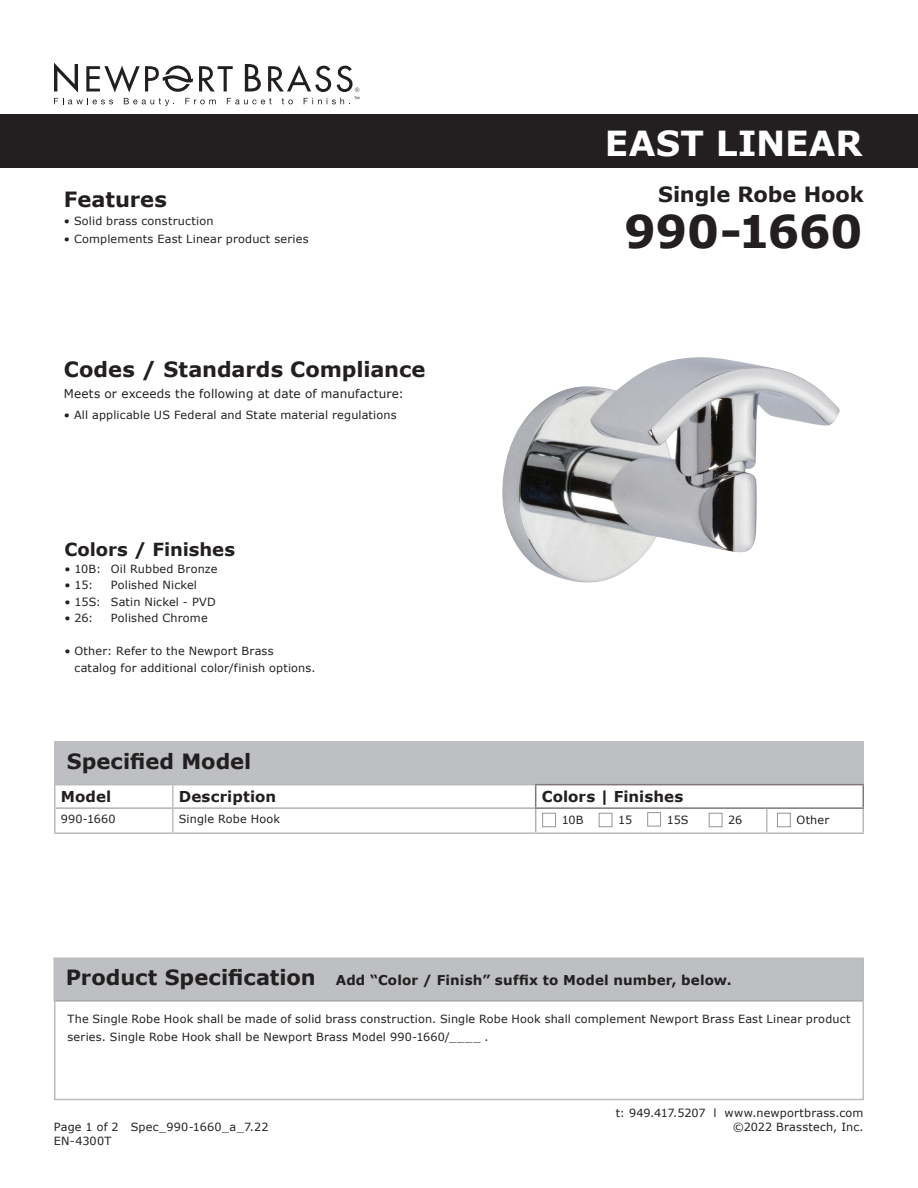
<style>
.page{position:relative;width:918px;height:1188px;background:#fff}
.page>*{position:absolute;margin:0;border:0;box-sizing:border-box;transform-origin:0 0}
.t1{font:700 45px "Verdana";letter-spacing:-.015em;color:#231f20}
.t2{font:700 34.5px "Verdana";letter-spacing:.005em;color:#fff}
.t3{font:700 21px "Verdana";letter-spacing:-.005em;color:#231f20}
.t4{font:700 18px "Verdana";letter-spacing:-.005em;color:#231f20}
.t5{font:700 15px "Verdana";letter-spacing:.005em;color:#231f20}
.t6{font:700 13.5px "Verdana";letter-spacing:.01em;color:#231f20}
.t7{font:12px "Verdana";letter-spacing:.01em;color:#231f20}
.t8{font:11.25px/13.5px "Verdana";letter-spacing:.015em;color:#231f20}
.s1{font-size:21px}
</style>
<div class="page">
<div style="left:0;top:114px;width:918px;height:54px;background:#231f20"></div>
<svg style="left:54px;top:63px;width:305px;height:43px"></svg>
<div style="left:54px;top:741px;width:810px;height:44px;background:#bebfc2"></div>
<div style="left:647px;top:812px;width:14px;height:14px;border:1px solid #939598"></div>
<div style="left:542px;top:813px;width:14px;height:14px;border:1px solid #939598"></div>
<div style="left:709px;top:813px;width:13px;height:14px;border:1px solid #939598"></div>
<div style="left:777px;top:813px;width:14px;height:14px;border:1px solid #939598"></div>
<div style="left:599px;top:813px;width:13px;height:14px;border:1px solid #939598"></div>
<hr style="left:862px;top:785px;width:2px;height:22px;background:#817876">
<hr style="left:172px;top:785px;width:2px;height:22px;background:#bebfc2">
<hr style="left:172px;top:809px;width:2px;height:23px;background:#bebfc2">
<hr style="left:766px;top:809px;width:2px;height:23px;background:#bebfc2">
<hr style="left:56px;top:807px;width:117px;height:2px;background:#b0b1b5">
<hr style="left:173px;top:807px;width:362px;height:2px;background:#b0b1b5">
<hr style="left:54px;top:784px;width:119px;height:1px;background:#b8b9bc">
<hr style="left:54px;top:785px;width:2px;height:23px;background:#b8b9bc">
<hr style="left:173px;top:784px;width:362px;height:1px;background:#b8b9bc">
<hr style="left:54px;top:808px;width:2px;height:24px;background:#b8b9bc">
<hr style="left:862px;top:809px;width:2px;height:23px;background:#b8b9bc">
<hr style="left:54px;top:832px;width:119px;height:2px;background:#b8b9bc">
<hr style="left:173px;top:832px;width:363px;height:2px;background:#b8b9bc">
<hr style="left:536px;top:832px;width:231px;height:2px;background:#b8b9bc">
<hr style="left:767px;top:832px;width:97px;height:2px;background:#b8b9bc">
<hr style="left:535px;top:784px;width:232px;height:1px;background:#817876">
<svg style="left:535px;top:785px;width:1px;height:47px"></svg>
<hr style="left:767px;top:784px;width:97px;height:1px;background:#817876">
<hr style="left:535px;top:807px;width:232px;height:2px;background:#817876">
<hr style="left:767px;top:807px;width:97px;height:2px;background:#817876">
<div style="left:54px;top:958px;width:809px;height:43px;background:#bebfc2;border:1px solid #939598"></div>
<div style="left:54px;top:958px;width:810px;height:142px;border:2px solid #bcbdc0"></div>
<img style="left:502px;top:357px;width:338px;height:226px">
<h2 class="t2" style="left:605px;top:119px;width:259px">EAST LINEAR</h2>
<h3 class="t3" style="left:64px;top:185px;width:105px">Features</h3>
<h3 class="t3" style="left:658px;top:180px;width:207px">Single Robe Hook</h3>
<p class="t8" style="left:64px;top:214px;width:151px">• Solid brass construction</p>
<p class="t8" style="left:64px;top:232px;width:246px">• Complements East Linear product series</p>
<h1 class="t1" style="left:624px;top:199px;width:240px">990-1660</h1>
<h3 class="t3" style="left:64px;top:354px;width:363px">Codes / Standards Compliance</h3>
<p class="t7" style="left:64px;top:385px;width:342px">Meets or exceeds the following at date of manufacture:</p>
<p class="t8" style="left:64px;top:408px;width:334px">• All applicable US Federal and State material regulations</p>
<h3 class="t4" style="left:64px;top:537px;width:172px">Colors / Finishes</h3>
<p class="t8" style="left:64px;top:562px;width:155px">• 10B: Oil Rubbed Bronze</p>
<p class="t8" style="left:64px;top:578px;width:30px">• 15:</p>
<p class="t8" style="left:111px;top:578px;width:88px">Polished Nickel</p>
<p class="t8" style="left:64px;top:595px;width:153px">• 15S: Satin Nickel - PVD</p>
<p class="t8" style="left:64px;top:611px;width:31px">• 26:</p>
<p class="t8" style="left:111px;top:611px;width:98px">Polished Chrome</p>
<p class="t8" style="left:74px;top:643px;width:243px;line-height:16.5px;text-indent:-10px">• Other: Refer to the Newport Brass catalog for additional color/finish options.</p>
<h3 class="t3" style="left:67px;top:747px;width:186px">Specified Model</h3>
<h3 class="t5" style="left:61px;top:786px;width:52px">Model</h3>
<h3 class="t5" style="left:179px;top:786px;width:99px">Description</h3>
<h3 class="t5" style="left:542px;top:786px;width:143px">Colors | Finishes</h3>
<p class="t8" style="left:61px;top:812px;width:56px">990-1660</p>
<p class="t8" style="left:179px;top:812px;width:103px">Single Robe Hook</p>
<p class="t8" style="left:562px;top:813px;width:23px">10B</p>
<p class="t8" style="left:618px;top:813px;width:16px">15</p>
<p class="t8" style="left:667px;top:813px;width:23px">15S</p>
<p class="t8" style="left:728px;top:813px;width:16px">26</p>
<p class="t8" style="left:797px;top:813px;width:34px">Other</p>
<p class="t6" style="left:66px;top:970px;width:667px"><span class="s1">Product Specification</span> Add “Color / Finish” suffix to Model number, below.</p>
<p class="t8" style="left:68px;top:1010px;width:785px;line-height:18px">The Single Robe Hook shall be made of solid brass construction. Single Robe Hook shall complement Newport Brass East Linear product series. Single Robe Hook shall be Newport Brass Model 990-1660/____ .</p>
<p class="t8" style="left:54px;top:1120px;width:216px">Page 1 of 2 Spec_990-1660_a_7.22<br>EN-4300T</p>
<p class="t8" style="left:616px;top:1106px;width:249px;text-align:right">t: 949.417.5207 l www.newportbrass.com ©2022 Brasstech, Inc.</p>
</div>
